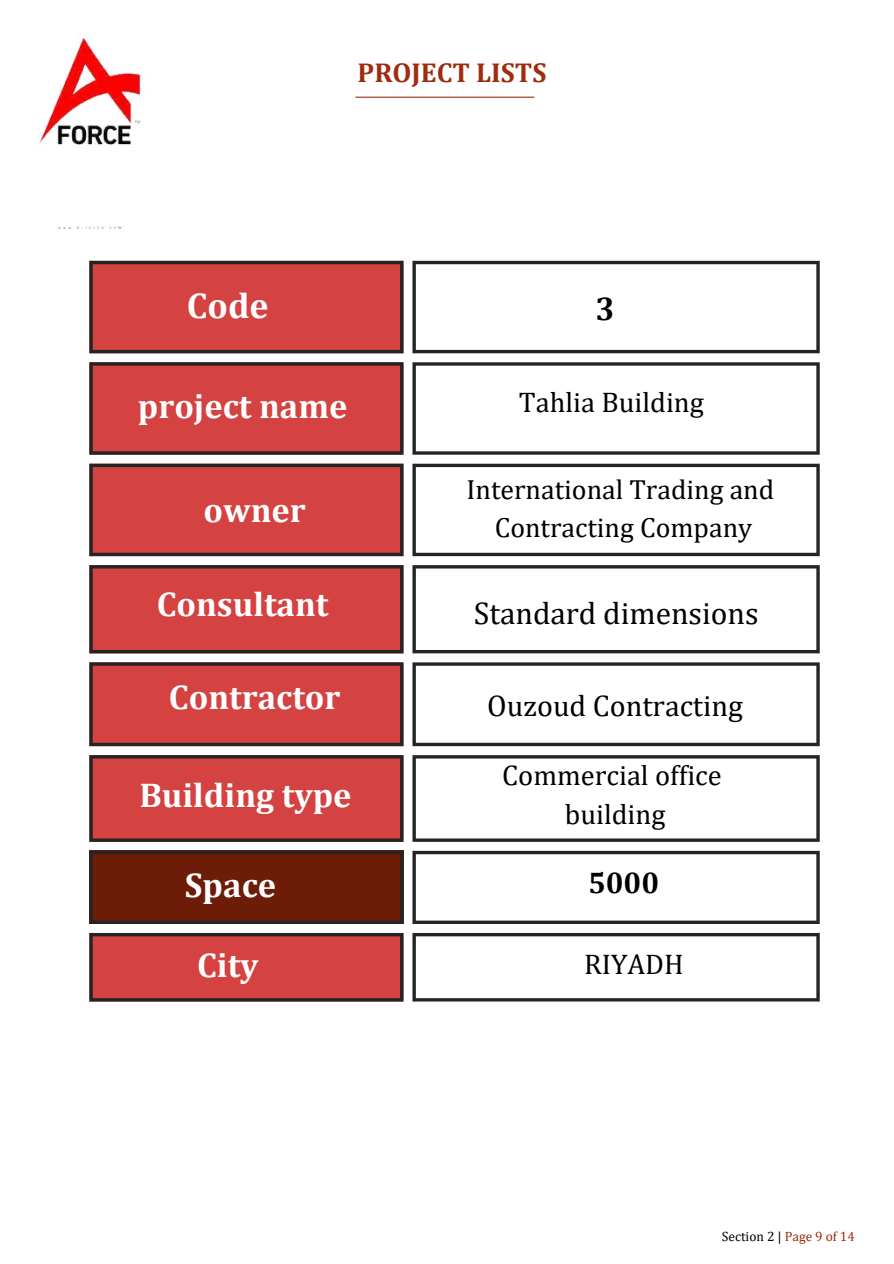
<style>
.page{position:relative;width:894px;height:1264px;background:#fff}
.page>*{position:absolute;margin:0;border:0;box-sizing:border-box;transform-origin:0 0}
.t1{font:700 36px "Cambria";color:#fff}
.t2{font:700 34.5px "Cambria";color:#fff}
.t3{font:700 33px "Cambria";color:#000}
.t4{font:31.5px "Cambria";color:#000}
.t5{font:30px "Cambria";color:#000}
.t6{font:700 30px "Cambria";color:#000}
.t7{font:28.5px/39.3px "Cambria";color:#000;text-align:center}
.t8{font:27.75px/38.2px "Cambria";color:#000;text-align:center}
.t9{font:700 27.45px "Cambria";color:#9f2c0f}
.t10{font:13.5px "Cambria";color:#000}
.s1{color:#9f2c0f}
</style>
<div class="page">
<img style="left:39px;top:35px;width:102px;height:194px">
<hr style="left:355px;top:97px;width:179px;height:1px;background:#9f2c0f">
<svg style="left:89px;top:264px;width:314px;height:734px;background:#d65454"></svg>
<div style="left:89px;top:850px;width:314px;height:74px;background:#6d1c08"></div>
<hr style="left:93px;top:998px;width:307px;height:3px;background:#242424">
<hr style="left:93px;top:933px;width:307px;height:3px;background:#242424">
<svg style="left:89px;top:933px;width:4px;height:68px"></svg>
<hr style="left:400px;top:933px;width:3px;height:68px;background:#242424">
<svg style="left:93px;top:920px;width:307px;height:4px"></svg>
<svg style="left:93px;top:850px;width:307px;height:4px"></svg>
<svg style="left:89px;top:850px;width:4px;height:74px"></svg>
<hr style="left:400px;top:850px;width:3px;height:74px;background:#242424">
<hr style="left:93px;top:838px;width:307px;height:3px;background:#242424">
<hr style="left:93px;top:755px;width:307px;height:3px;background:#242424">
<svg style="left:89px;top:755px;width:4px;height:86px"></svg>
<hr style="left:400px;top:755px;width:3px;height:86px;background:#242424">
<svg style="left:93px;top:742px;width:307px;height:4px"></svg>
<hr style="left:93px;top:662px;width:307px;height:3px;background:#242424">
<svg style="left:89px;top:662px;width:4px;height:84px"></svg>
<hr style="left:400px;top:662px;width:3px;height:84px;background:#242424">
<hr style="left:93px;top:650px;width:307px;height:3px;background:#242424">
<hr style="left:93px;top:565px;width:307px;height:3px;background:#242424">
<svg style="left:89px;top:565px;width:4px;height:88px"></svg>
<hr style="left:400px;top:565px;width:3px;height:88px;background:#242424">
<svg style="left:93px;top:552px;width:307px;height:4px"></svg>
<svg style="left:93px;top:463px;width:307px;height:4px"></svg>
<svg style="left:89px;top:463px;width:4px;height:93px"></svg>
<hr style="left:400px;top:463px;width:3px;height:93px;background:#242424">
<hr style="left:93px;top:451px;width:307px;height:3px;background:#242424">
<hr style="left:93px;top:362px;width:307px;height:3px;background:#242424">
<svg style="left:89px;top:362px;width:4px;height:92px"></svg>
<hr style="left:400px;top:362px;width:3px;height:92px;background:#242424">
<hr style="left:93px;top:350px;width:307px;height:3px;background:#242424">
<hr style="left:93px;top:261px;width:307px;height:3px;background:#242424">
<svg style="left:89px;top:261px;width:4px;height:92px"></svg>
<hr style="left:400px;top:261px;width:3px;height:92px;background:#242424">
<hr style="left:416px;top:998px;width:400px;height:3px;background:#242424">
<hr style="left:416px;top:933px;width:400px;height:3px;background:#242424">
<svg style="left:412px;top:933px;width:4px;height:68px"></svg>
<hr style="left:816px;top:933px;width:3px;height:68px;background:#242424">
<svg style="left:416px;top:920px;width:400px;height:4px;background:#454545"></svg>
<svg style="left:416px;top:850px;width:400px;height:4px;background:#535353"></svg>
<svg style="left:412px;top:850px;width:4px;height:74px"></svg>
<hr style="left:816px;top:850px;width:3px;height:74px;background:#242424">
<hr style="left:416px;top:838px;width:400px;height:3px;background:#242424">
<hr style="left:416px;top:755px;width:400px;height:3px;background:#242424">
<svg style="left:412px;top:755px;width:4px;height:86px"></svg>
<hr style="left:816px;top:755px;width:3px;height:86px;background:#242424">
<svg style="left:416px;top:742px;width:400px;height:4px;background:#4e4e4e"></svg>
<hr style="left:416px;top:662px;width:400px;height:3px;background:#242424">
<svg style="left:412px;top:662px;width:4px;height:84px"></svg>
<hr style="left:816px;top:662px;width:3px;height:84px;background:#242424">
<hr style="left:416px;top:650px;width:400px;height:3px;background:#242424">
<hr style="left:416px;top:565px;width:400px;height:3px;background:#242424">
<svg style="left:412px;top:565px;width:4px;height:88px"></svg>
<hr style="left:816px;top:565px;width:3px;height:88px;background:#242424">
<svg style="left:416px;top:552px;width:400px;height:4px;background:#4d4d4d"></svg>
<svg style="left:416px;top:463px;width:400px;height:4px;background:#4b4b4b"></svg>
<svg style="left:412px;top:463px;width:4px;height:93px"></svg>
<hr style="left:816px;top:463px;width:3px;height:93px;background:#242424">
<hr style="left:416px;top:451px;width:400px;height:3px;background:#242424">
<hr style="left:416px;top:362px;width:400px;height:3px;background:#242424">
<svg style="left:412px;top:362px;width:4px;height:92px"></svg>
<hr style="left:816px;top:362px;width:3px;height:92px;background:#242424">
<hr style="left:416px;top:350px;width:400px;height:3px;background:#242424">
<hr style="left:416px;top:261px;width:400px;height:3px;background:#242424">
<svg style="left:412px;top:261px;width:4px;height:92px"></svg>
<hr style="left:816px;top:261px;width:3px;height:92px;background:#242424">
<p class="t9" style="left:357px;top:56px;width:190px">PROJECT LISTS</p>
<p class="t1" style="left:187px;top:283px;width:83px">Code</p>
<p class="t2" style="left:138px;top:385px;width:211px">project name</p>
<p class="t2" style="left:203px;top:489px;width:104px">owner</p>
<p class="t2" style="left:157px;top:582px;width:173px">Consultant</p>
<p class="t2" style="left:169px;top:676px;width:173px">Contractor</p>
<p class="t2" style="left:139px;top:774px;width:214px">Building type</p>
<p class="t2" style="left:185px;top:864px;width:93px">Space</p>
<p class="t2" style="left:197px;top:944px;width:63px">City</p>
<p class="t3" style="left:595px;top:289px;width:21px">3</p>
<p class="t7" style="left:519px;top:382px;width:186px">Tahlia Building</p>
<p class="t8" style="left:466px;top:470px;width:309px">International Trading and<br>Contracting Company</p>
<p class="t4" style="left:473px;top:594px;width:286px">Standard dimensions</p>
<p class="t5" style="left:487px;top:687px;width:257px">Ouzoud Contracting</p>
<p class="t7" style="left:502px;top:755px;width:221px">Commercial office building</p>
<p class="t6" style="left:588px;top:864px;width:73px">5000</p>
<p class="t7" style="left:584px;top:943px;width:101px">RIYADH</p>
<p class="t10" style="left:721px;top:1228px;width:134px">Section 2 | <span class="s1">Page 9 of 14</span></p>
</div>
